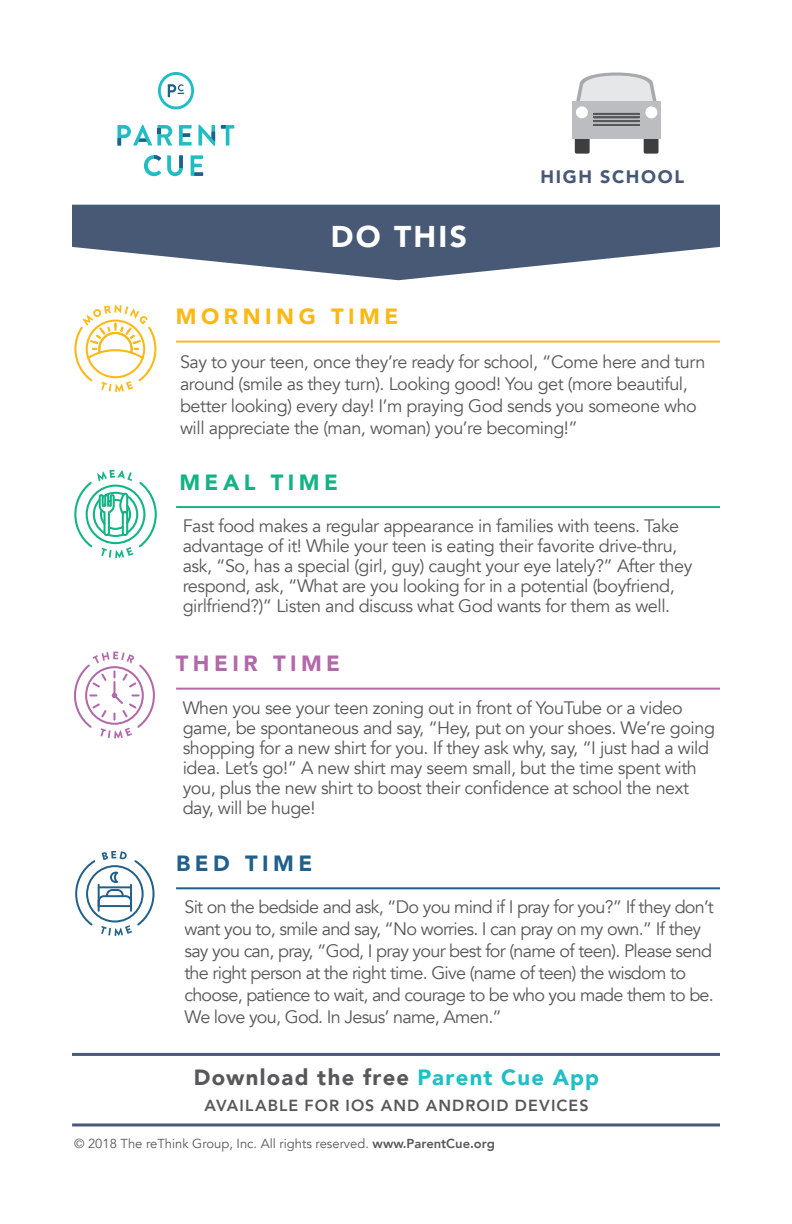
<style>
.page{position:relative;width:792px;height:1224px;background:#fff}
.page>*{position:absolute;margin:0;border:0;box-sizing:border-box;transform-origin:0 0}
.t1{font:900 30px "Avenir";letter-spacing:.075em;color:#fff}
.t2{font:900 22px "Avenir";letter-spacing:.055em;color:#57585a}
.t3{font:900 22px "Avenir";letter-spacing:.205em;color:#fcb814}
.t4{font:900 22px "Avenir";letter-spacing:.2em;color:#b368aa}
.t5{font:900 22px "Avenir";letter-spacing:.2em;color:#12b385}
.t6{font:900 22px "Avenir";letter-spacing:.205em;color:#21608b}
.t7{font:18px/20px "Avenir";letter-spacing:-.025em;color:#57585a}
.t8{font:900 18px "Avenir";letter-spacing:.09em;color:#475975}
.t9{font:800 16px "Avenir";letter-spacing:.07em;color:#57585a}
.t10{font:13px "Avenir";color:#57585a}
.s1{color:#20bec5}
.s2{font-weight:800}
</style>
<div class="page">
<svg style="left:72px;top:205px;width:648px;height:75px;fill:#475975"></svg>
<hr style="left:176px;top:506px;width:544px;height:2px;background:#12b385">
<hr style="left:176px;top:688px;width:544px;height:2px;background:#b368aa">
<hr style="left:176px;top:887px;width:544px;height:2px;background:#21608b">
<svg style="left:75px;top:851px;width:80px;height:85px"></svg>
<hr style="left:176px;top:341px;width:544px;height:2px;background:#fcb814">
<svg style="left:74px;top:305px;width:82px;height:87px"></svg>
<svg style="left:74px;top:652px;width:81px;height:87px"></svg>
<svg style="left:74px;top:470px;width:83px;height:88px"></svg>
<svg style="left:574px;top:73px;width:84px;height:29px;background:#dfdfe1"></svg>
<div style="left:575px;top:131px;width:15px;height:23px;background:#3e3e3f;border-radius:2px"></div>
<div style="left:644px;top:131px;width:15px;height:23px;background:#3e3e3f;border-radius:2px"></div>
<div style="left:572px;top:102px;width:89px;height:37px;background:#bcbdc0"></div>
<div style="left:576px;top:106px;width:12px;height:12px;background:#fff;border-radius:50%"></div>
<div style="left:645px;top:106px;width:12px;height:12px;background:#fff;border-radius:50%"></div>
<hr style="left:594px;top:124px;width:46px;height:2px;background:#57585a">
<hr style="left:594px;top:120px;width:46px;height:2px;background:#57585a">
<hr style="left:594px;top:117px;width:46px;height:1px;background:#57585a">
<hr style="left:594px;top:113px;width:46px;height:2px;background:#57585a">
<hr style="left:72px;top:1053px;width:648px;height:3px;background:#475975">
<hr style="left:72px;top:1123px;width:648px;height:3px;background:#475975">
<svg style="left:179px;top:125px;width:13px;height:21px"></svg>
<svg style="left:191px;top:155px;width:12px;height:21px"></svg>
<svg style="left:221px;top:125px;width:13px;height:21px"></svg>
<svg style="left:117px;top:125px;width:55px;height:21px"></svg>
<svg style="left:198px;top:125px;width:17px;height:21px"></svg>
<svg style="left:144px;top:155px;width:17px;height:21px"></svg>
<svg style="left:167px;top:155px;width:16px;height:21px"></svg>
<svg style="left:158px;top:72px;width:36px;height:37px"></svg>
<p class="t1" style="left:331px;top:211px;width:138px">DO THIS</p>
<p class="t8" style="left:540px;top:161px;width:145px">HIGH SCHOOL</p>
<p class="t3" style="left:176px;top:298px;width:224px">MORNING TIME</p>
<p class="t7" style="left:180px;top:352px;width:527px;line-height:22px">Say to your teen, once they’re ready for school, “Come here and turn around (smile as they turn). Looking good! You get (more beautiful, better looking) every day! I’m praying God sends you someone who will appreciate the (man, woman) you’re becoming!”</p>
<p class="t5" style="left:179px;top:463px;width:160px">MEAL TIME</p>
<p class="t7" style="left:183px;top:516px;width:511px">Fast food makes a regular appearance in families with teens. Take advantage of it! While your teen is eating their favorite drive-thru, ask, “So, has a special (girl, guy) caught your eye lately?” After they respond, ask, “What are you looking for in a potential (boyfriend, girlfriend?)” Listen and discuss what God wants for them as well.</p>
<p class="t4" style="left:176px;top:645px;width:166px">THEIR TIME</p>
<p class="t7" style="left:183px;top:698px;width:534px">When you see your teen zoning out in front of YouTube or a video game, be spontaneous and say, “Hey, put on your shoes. We’re going shopping for a new shirt for you. If they ask why, say, “I just had a wild idea. Let’s go!” A new shirt may seem small, but the time spent with you, plus the new shirt to boost their confidence at school the next day, will be huge!</p>
<p class="t6" style="left:176px;top:844px;width:138px">BED TIME</p>
<p class="t7" style="left:184px;top:896px;width:531px;line-height:22px">Sit on the bedside and ask, “Do you mind if I pray for you?” If they don’t want you to, smile and say, “No worries. I can pray on my own.” If they say you can, pray, “God, I pray your best for (name of teen). Please send the right person at the right time. Give (name of teen) the wisdom to choose, patience to wait, and courage to be who you made them to be.<br>We love you, God. In Jesus’ name, Amen.”</p>
<p class="t2" style="left:194px;top:1059px;width:407px">Download the free <span class="s1">Parent Cue App</span></p>
<p class="t9" style="left:204px;top:1093px;width:386px">AVAILABLE FOR IOS AND ANDROID DEVICES</p>
<p class="t10" style="left:74px;top:1136px;width:422px">© 2018 The reThink Group, Inc. All rights reserved. <span class="s2">www.ParentCue.org</span></p>
</div>
